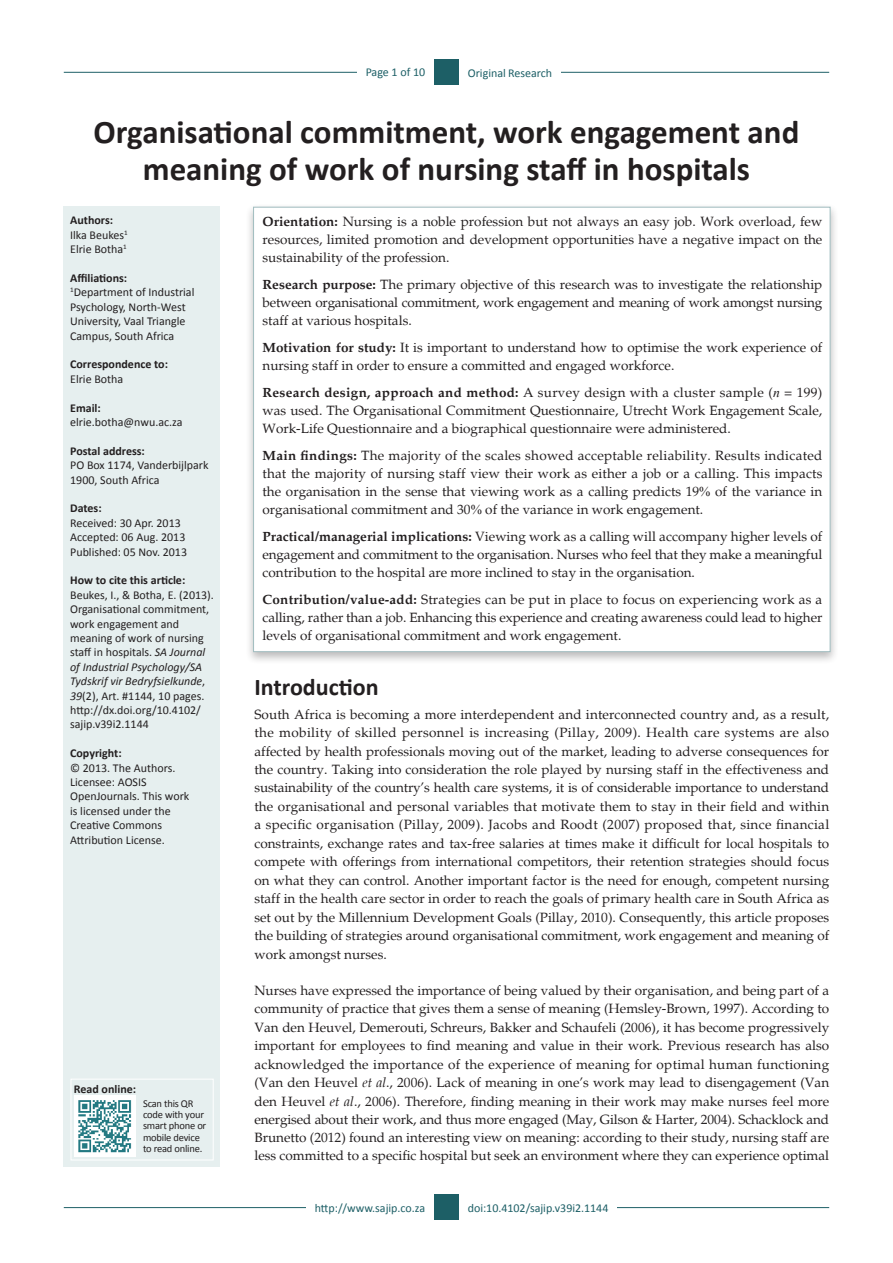
<style>
.page{position:relative;width:893px;height:1263px;background:#fff}
.page>*{position:absolute;margin:0;border:0;box-sizing:border-box;transform-origin:0 0}
.t1{font:700 33px/37.5px "Calibri";color:#231f20;text-align:center}
.Heading_1{font:700 24px "Calibri";color:#231f20}
.Normal_TX_Normal{font:13.5px/18px "Palatino";color:#231f20;text-align:justify}
.Normal_TX_Normal-2{font:12px/14.4px "Calibri";color:#231f20}
.Normal_TX_Normal-3{font:700 12px "Calibri";color:#231f20}
.t2{font:12px "Calibri";color:#1d5f66}
.t3{font:10.5px/11.4px "Calibri";letter-spacing:-.02em;color:#231f20}
.s1{font-style:italic}
.s2{font-weight:700}
.s3{font-family:"Times New Roman";font-style:italic}
.s4{font-family:"Times New Roman"}
</style>
<div class="page">
<hr style="left:64px;top:1207px;width:765px;height:1px;background:#1d5f66">
<div style="left:434px;top:1194px;width:25px;height:26px;background:#1d5f66"></div>
<div style="left:459px;top:1194px;width:158px;height:26px;background:#fff"></div>
<div style="left:306px;top:1194px;width:128px;height:26px;background:#fff"></div>
<hr style="left:64px;top:72px;width:765px;height:1px;background:#1d5f66">
<div style="left:434px;top:59px;width:25px;height:26px;background:#1d5f66"></div>
<div style="left:459px;top:59px;width:102px;height:26px;background:#fff"></div>
<div style="left:64px;top:207px;width:156px;height:960px;background:#e6efef"></div>
<div style="left:245px;top:203px;width:594px;height:461px;background:#231f20;opacity:.75"></div>
<div style="left:253px;top:207px;width:578px;height:445px;background:#fff"></div>
<div style="left:71px;top:1079px;width:143px;height:81px;border:1px solid #fff"></div>
<img style="left:75px;top:1096px;width:60px;height:60px">
<div style="left:357px;top:59px;width:77px;height:26px;background:#fff"></div>
<p class="t2" style="left:366px;top:65px;width:61px">Page 1 of 10</p>
<p class="t2" style="left:468px;top:65px;width:86px">Original Research</p>
<p class="t1" style="left:94px;top:113px;width:707px">Organisational commitment, work engagement and meaning of work of nursing staff in hospitals</p>
<p class="Normal_TX_Normal-3" style="left:70px;top:213px;width:44px">Authors:</p>
<p class="Normal_TX_Normal-2" style="left:70px;top:228px;width:59px">Ilka Beukes<sup>1</sup></p>
<p class="Normal_TX_Normal-2" style="left:70px;top:242px;width:58px">Elrie Botha<sup>1</sup></p>
<p class="Normal_TX_Normal-3" style="left:70px;top:270px;width:59px">Affiliations:</p>
<p class="Normal_TX_Normal-2" style="left:70px;top:285px;width:126px"><sup>1</sup>Department of Industrial<br>Psychology, North-West<br>University, Vaal Triangle<br>Campus, South Africa</p>
<p class="Normal_TX_Normal-3" style="left:70px;top:357px;width:99px">Correspondence to:</p>
<p class="Normal_TX_Normal-2" style="left:70px;top:372px;width:55px">Elrie Botha</p>
<p class="Normal_TX_Normal-3" style="left:70px;top:400px;width:32px">Email:</p>
<p class="Normal_TX_Normal-2" style="left:70px;top:415px;width:114px">elrie.botha@nwu.ac.za</p>
<p class="Normal_TX_Normal-3" style="left:70px;top:443px;width:76px">Postal address:</p>
<p class="Normal_TX_Normal-2" style="left:70px;top:458px;width:140px">PO Box 1174, Vanderbijlpark<br>1900, South Africa</p>
<p class="Normal_TX_Normal-3" style="left:70px;top:501px;width:33px">Dates:</p>
<p class="Normal_TX_Normal-2" style="left:70px;top:516px;width:112px">Received: 30 Apr. 2013</p>
<p class="Normal_TX_Normal-2" style="left:70px;top:530px;width:117px">Accepted: 06 Aug. 2013</p>
<p class="Normal_TX_Normal-2" style="left:70px;top:544px;width:118px">Published: 05 Nov. 2013</p>
<p class="Normal_TX_Normal-3" style="left:70px;top:573px;width:117px">How to cite this article:</p>
<p class="Normal_TX_Normal-2" style="left:70px;top:588px;width:145px">Beukes, I., &amp; Botha, E. (2013).<br>Organisational commitment, work engagement and meaning of work of nursing staff in hospitals. <span class="s1">SA Journal of Industrial Psychology/SA<br>Tydskrif vir Bedryfsielkunde</span>,<br><span class="s1">39</span>(2), Art. #1144, 10 pages. http://dx.doi.org/10.4102/ sajip.v39i2.1144</p>
<p class="Normal_TX_Normal-3" style="left:70px;top:745px;width:53px">Copyright:</p>
<p class="Normal_TX_Normal-2" style="left:70px;top:760px;width:107px">© 2013. The Authors.</p>
<p class="Normal_TX_Normal-2" style="left:70px;top:775px;width:121px">Licensee: AOSIS<br>OpenJournals. This work</p>
<p class="Normal_TX_Normal-2" style="left:70px;top:804px;width:102px">is licensed under the</p>
<p class="Normal_TX_Normal-2" style="left:70px;top:818px;width:93px">Creative Commons</p>
<p class="Normal_TX_Normal-2" style="left:70px;top:832px;width:96px">Attribution License.</p>
<p class="Normal_TX_Normal" style="left:263px;top:213px;width:561px"><span class="s2">Orientation:</span> Nursing is a noble profession but not always an easy job. Work overload, few resources, limited promotion and development opportunities have a negative impact on the sustainability of the profession.</p>
<p class="Normal_TX_Normal" style="left:263px;top:276px;width:561px"><span class="s2">Research purpose:</span> The primary objective of this research was to investigate the relationship between organisational commitment, work engagement and meaning of work amongst nursing staff at various hospitals.</p>
<p class="Normal_TX_Normal" style="left:263px;top:339px;width:561px"><span class="s2">Motivation for study:</span> It is important to understand how to optimise the work experience of nursing staff in order to ensure a committed and engaged workforce.</p>
<p class="Normal_TX_Normal" style="left:263px;top:384px;width:561px"><span class="s2">Research design, approach and method:</span> A survey design with a cluster sample (<span class="s3">n</span> = 199) was used. The Organisational Commitment Questionnaire, Utrecht Work Engagement Scale, Work-Life Questionnaire and a biographical questionnaire were administered.</p>
<p class="Normal_TX_Normal" style="left:263px;top:447px;width:561px"><span class="s2">Main findings:</span> The majority of the scales showed acceptable reliability. Results indicated that the majority of nursing staff view their work as either a job or a calling. This impacts the organisation in the sense that viewing work as a calling predicts 19<span class="s4">%</span> of the variance in organisational commitment and 30<span class="s4">%</span> of the variance in work engagement.</p>
<p class="Normal_TX_Normal" style="left:263px;top:528px;width:561px"><span class="s2">Practical/managerial implications:</span> Viewing work as a calling will accompany higher levels of engagement and commitment to the organisation. Nurses who feel that they make a meaningful contribution to the hospital are more inclined to stay in the organisation.</p>
<p class="Normal_TX_Normal" style="left:263px;top:591px;width:561px"><span class="s2">Contribution/value-add:</span> Strategies can be put in place to focus on experiencing work as a calling, rather than a job. Enhancing this experience and creating awareness could lead to higher levels of organisational commitment and work engagement.</p>
<p class="Heading_1" style="left:254px;top:671px;width:126px">Introduction</p>
<p class="Normal_TX_Normal" style="left:254px;top:705px;width:576px;line-height:18.5px">South Africa is becoming a more interdependent and interconnected country and, as a result, the mobility of skilled personnel is increasing (Pillay, 2009). Health care systems are also affected by health professionals moving out of the market, leading to adverse consequences for the country. Taking into consideration the role played by nursing staff in the effectiveness and sustainability of the country’s health care systems, it is of considerable importance to understand the organisational and personal variables that motivate them to stay in their field and within a specific organisation (Pillay, 2009). Jacobs and Roodt (2007) proposed that, since financial constraints, exchange rates and tax-free salaries at times make it difficult for local hospitals to compete with offerings from international competitors, their retention strategies should focus on what they can control. Another important factor is the need for enough, competent nursing staff in the health care sector in order to reach the goals of primary health care in South Africa as set out by the Millennium Development Goals (Pillay, 2010). Consequently, this article proposes the building of strategies around organisational commitment, work engagement and meaning of work amongst nurses.</p>
<p class="Normal_TX_Normal" style="left:254px;top:981px;width:576px">Nurses have expressed the importance of being valued by their organisation, and being part of a community of practice that gives them a sense of meaning (Hemsley-Brown, 1997). According to Van den Heuvel, Demerouti, Schreurs, Bakker and Schaufeli (2006), it has become progressively important for employees to find meaning and value in their work. Previous research has also acknowledged the importance of the experience of meaning for optimal human functioning (Van den Heuvel <span class="s1">et al</span>., 2006). Lack of meaning in one’s work may lead to disengagement (Van den Heuvel <span class="s1">et al</span>., 2006). Therefore, finding meaning in their work may make nurses feel more energised about their work, and thus more engaged (May, Gilson &amp; Harter, 2004). Schacklock and Brunetto (2012) found an interesting view on meaning: according to their study, nursing staff are less committed to a specific hospital but seek an environment where they can experience optimal</p>
<p class="Normal_TX_Normal-3" style="left:74px;top:1081px;width:64px">Read online:</p>
<p class="t3" style="left:143px;top:1097px;width:65px">Scan this QR code with your smart phone or mobile device to read online.</p>
<p class="t2" style="left:315px;top:1200px;width:112px">http://www.sajip.co.za</p>
<p class="t2" style="left:468px;top:1200px;width:142px">doi:10.4102/sajip.v39i2.1144</p>
</div>
